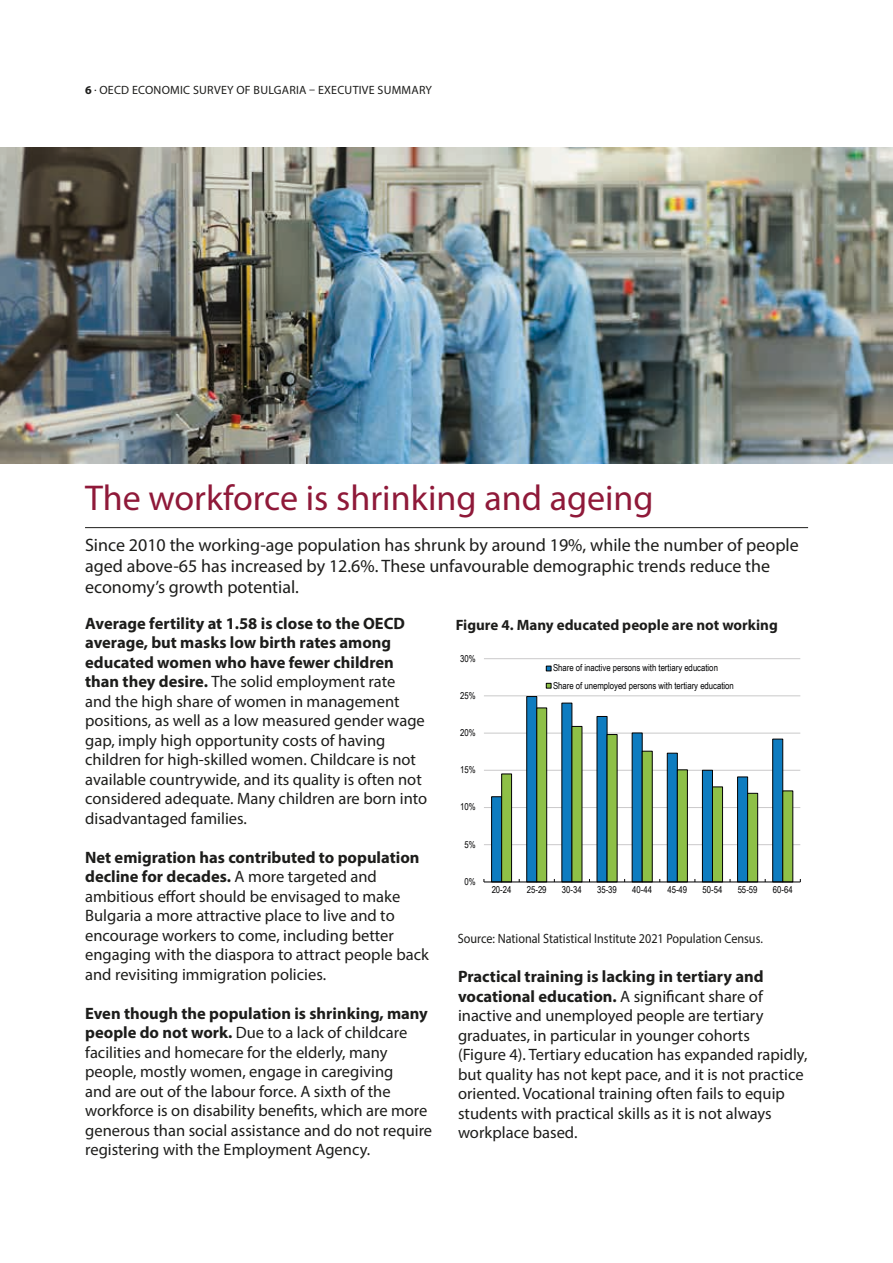
<style>
.page{position:relative;width:893px;height:1263px;background:#fff}
.page>*{position:absolute;margin:0;border:0;box-sizing:border-box;transform-origin:0 0}
.t1{font:36px "Myriad Pro";color:#8f1939}
.t2{font:18px/21px "Myriad Pro";color:#1d1d1b}
.t3{font:16.5px/19.5px "Myriad Pro";color:#1d1d1b}
.t4{font:700 15px "Myriad Pro";color:#1d1d1b}
.t5{font:13.5px "Myriad Pro";color:#1d1d1b;scale:.9 1}
.t6{font:12px "Myriad Pro";letter-spacing:.02em;color:#1d1d1b}
.t7{font:9.6px/17.2px "Arial Narrow";letter-spacing:-.005em;color:#020203}
.s1{font-weight:700}
</style>
<div class="page">
<hr style="left:85px;top:527px;width:723px;height:1px;background:#1d1d1b">
<hr style="left:484px;top:844px;width:316px;height:1px;background:#cac9ca">
<hr style="left:484px;top:807px;width:316px;height:1px;background:#cac9ca">
<hr style="left:484px;top:770px;width:316px;height:1px;background:#cac9ca">
<hr style="left:484px;top:733px;width:316px;height:1px;background:#cac9ca">
<hr style="left:484px;top:695px;width:316px;height:1px;background:#cac9ca">
<hr style="left:484px;top:658px;width:316px;height:1px;background:#cac9ca">
<svg style="left:491px;top:696px;width:292px;height:185px"></svg>
<svg style="left:501px;top:707px;width:292px;height:174px"></svg>
<hr style="left:484px;top:881px;width:316px;height:1px;background:#020203">
<svg style="left:546px;top:666px;width:5px;height:5px"></svg>
<svg style="left:546px;top:683px;width:5px;height:5px"></svg>
<img style="left:0;top:148px;width:893px;height:316px">
<p class="t6" style="left:85px;top:83px;width:348px"><span class="s1">6</span> . OECD ECONOMIC SURVEY OF BULGARIA – EXECUTIVE SUMMARY</p>
<h1 class="t1" style="left:85px;top:476px;width:570px">The workforce is shrinking and ageing</h1>
<p class="t2" style="left:85px;top:534px;width:715px">Since 2010 the working-age population has shrunk by around 19%, while the number of people aged above-65 has increased by 12.6%. These unfavourable demographic trends reduce the economy’s growth potential.</p>
<p class="t3" style="left:85px;top:613px;width:344px"><span class="s1">Average fertility at 1.58 is close to the OECD average, but masks low birth rates among educated women who have fewer children than they desire.</span> The solid employment rate<br>and the high share of women in management positions, as well as a low measured gender wage gap, imply high opportunity costs of having children for high-skilled women. Childcare is not available countrywide, and its quality is often not considered adequate. Many children are born into disadvantaged families.</p>
<p class="t3" style="left:85px;top:847px;width:345px"><span class="s1">Net emigration has contributed to population decline for decades.</span> A more targeted and ambitious effort should be envisaged to make Bulgaria a more attractive place to live and to encourage workers to come, including better engaging with the diaspora to attract people back and revisiting immigration policies.</p>
<p class="t3" style="left:85px;top:1003px;width:348px"><span class="s1">Even though the population is shrinking, many people do not work.</span> Due to a lack of childcare facilities and homecare for the elderly, many people, mostly women, engage in caregiving<br>and are out of the labour force. A sixth of the workforce is on disability benefits, which are more generous than social assistance and do not require registering with the Employment Agency.</p>
<p class="t4" style="left:456px;top:615px;width:324px">Figure 4. Many educated people are not working</p>
<p class="t7" style="left:460px;top:649px;width:17px">30%</p>
<p class="t7" style="left:460px;top:686px;width:17px">25%</p>
<p class="t7" style="left:460px;top:724px;width:17px">20%</p>
<p class="t7" style="left:460px;top:761px;width:17px">15%</p>
<p class="t7" style="left:460px;top:798px;width:17px">10%</p>
<p class="t7" style="left:465px;top:835px;width:13px">5%</p>
<p class="t7" style="left:465px;top:872px;width:13px">0%</p>
<p class="t7" style="left:553px;top:659px;width:182px">Share of inactive persons with tertiary education<br>Share of unemployed persons with tertiary education</p>
<p class="t7" style="left:492px;top:880px;width:21px">20-24</p>
<p class="t7" style="left:527px;top:880px;width:21px">25-29</p>
<p class="t7" style="left:562px;top:880px;width:21px">30-34</p>
<p class="t7" style="left:597px;top:880px;width:21px">35-39</p>
<p class="t7" style="left:632px;top:880px;width:21px">40-44</p>
<p class="t7" style="left:667px;top:880px;width:21px">45-49</p>
<p class="t7" style="left:703px;top:880px;width:21px">50-54</p>
<p class="t7" style="left:738px;top:880px;width:21px">55-59</p>
<p class="t7" style="left:773px;top:880px;width:21px">60-64</p>
<p class="t5" style="left:458px;top:930px;width:340px">Source: National Statistical Institute 2021 Population Census.</p>
<p class="t3" style="left:458px;top:967px;width:351px"><span class="s1">Practical training is lacking in tertiary and vocational education.</span> A significant share of inactive and unemployed people are tertiary graduates, in particular in younger cohorts<br>(Figure 4). Tertiary education has expanded rapidly, but quality has not kept pace, and it is not practice oriented. Vocational training often fails to equip students with practical skills as it is not always workplace based.</p>
</div>
